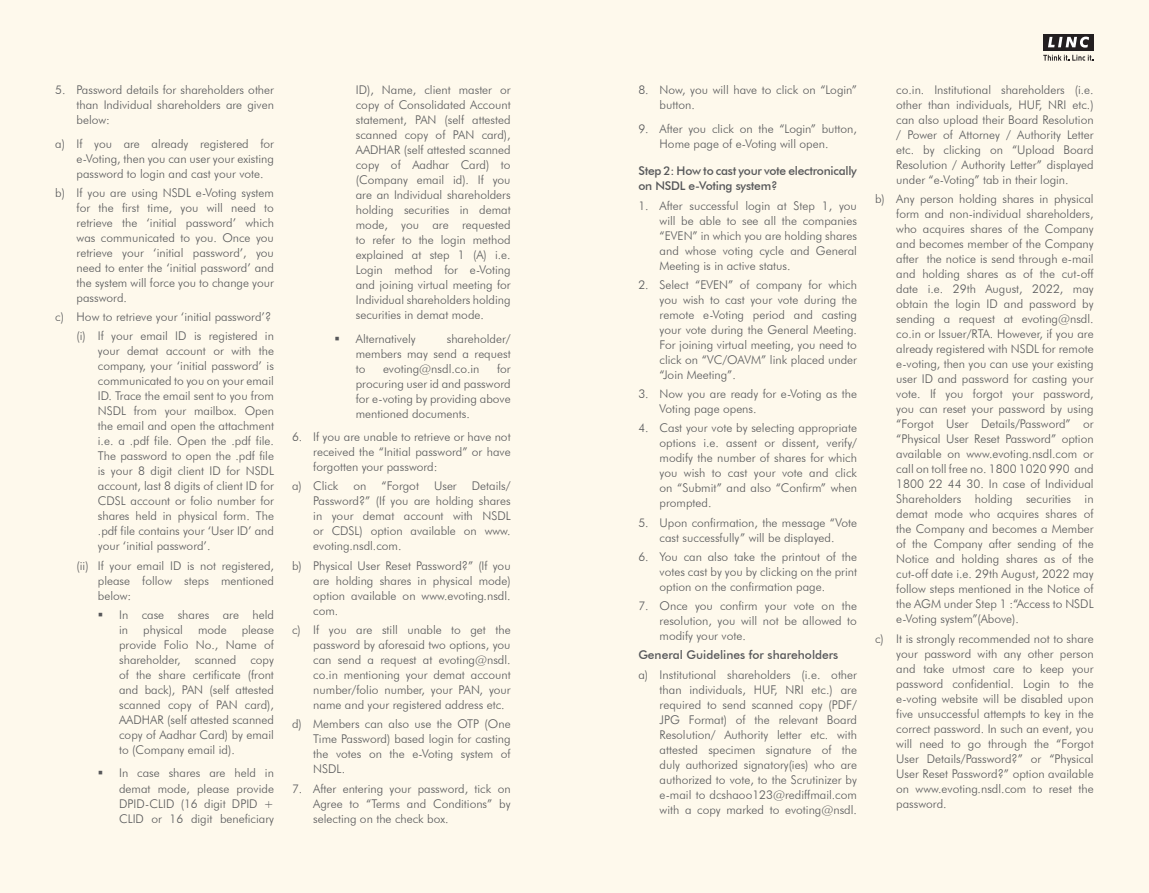
<style>
.page{position:relative;width:1149px;height:893px;background:#fff}
.page>*{position:absolute;margin:0;border:0;box-sizing:border-box;transform-origin:0 0}
._5_5{font:300 12px/15px "Futura BT";color:#57585a;text-align:justify}
.body_copy{font:300 12px/15px "Futura BT";color:#57585a;text-align:justify}
._10_-5{font:300 12px/15px "Futura BT";color:#57585a;text-align:justify}
._15{font:300 12px/15px "Futura BT";color:#57585a;text-align:justify}
.Sub_Head{font:500 12px/15px "Futura BT";letter-spacing:-.02em;color:#57585a}
.Sub_Head-2{font:500 12px "Futura BT";color:#57585a}
</style>
<div class="page">
<div style="left:0;top:0;width:1148px;height:893px;background:#fef9ec"></div>
<div style="left:1042px;top:34px;width:51px;height:16px;background:#231f20"></div>
<svg style="left:1048px;top:37px;width:40px;height:11px"></svg>
<svg style="left:1043px;top:55px;width:50px;height:6px"></svg>
<p class="body_copy" style="left:77px;top:82px;width:199px;text-indent:-21px">5. Password details for shareholders other than Individual shareholders are given below:</p>
<p class="_10_-5" style="left:77px;top:136px;width:199px;text-indent:-21px">a) If you are already registered for e-Voting, then you can user your existing password to login and cast your vote.</p>
<p class="_10_-5" style="left:77px;top:185px;width:199px;text-indent:-21px">b) If you are using NSDL e-Voting system for the first time, you will need to retrieve the ‘initial password’ which was communicated to you. Once you retrieve your ‘initial password’, you need to enter the ‘initial password’ and the system will force you to change your password.</p>
<p class="_10_-5" style="left:55px;top:309px;width:217px">c) How to retrieve your ‘initial password’?</p>
<p class="_15" style="left:98px;top:329px;width:177px;text-indent:-21px">(i) If your email ID is registered in your demat account or with the company, your ‘initial password’ is communicated to you on your email ID. Trace the email sent to you from NSDL from your mailbox. Open the email and open the attachment i.e. a .pdf file. Open the .pdf file.<br>The password to open the .pdf file is your 8 digit client ID for NSDL account, last 8 digits of client ID for CDSL account or folio number for shares held in physical form. The .pdf file contains your ‘User ID’ and your ‘initial password’.</p>
<p class="_15" style="left:98px;top:558px;width:177px;text-indent:-21px">(ii) If your email ID is not registered, please follow steps mentioned below:</p>
<p class="body_copy" style="left:119px;top:607px;width:156px;text-indent:-21px">▪ In case shares are held in</p>
<p class="body_copy" style="left:119px;top:622px;width:156px;text-indent:122px">please provide Folio No., Name of shareholder, scanned copy of the share certificate (front and back), PAN (self attested scanned copy of PAN card), AADHAR (self attested scanned copy of Aadhar Card) by email to (Company email id).</p>
<p class="body_copy" style="left:119px;top:766px;width:156px;text-indent:-21px">▪ In case shares are held in demat mode, please provide DPID-CLID (16 digit DPID + CLID or 16 digit beneficiary</p>
<p class="body_copy" style="left:143px;top:622px;width:41px">physical</p>
<p class="body_copy" style="left:198px;top:622px;width:30px">mode</p>
<p class="body_copy" style="left:356px;top:82px;width:156px">ID), Name, client master or copy of Consolidated Account statement, PAN (self attested scanned copy of PAN card), AADHAR (self attested scanned copy of Aadhar Card) to (Company email id). If you are an Individual shareholders holding securities in demat mode, you are requested to refer to the login method explained at step 1 (A) i.e.<br>Login method for e-Voting and joining virtual meeting for Individual shareholders holding securities in demat mode.</p>
<p class="body_copy" style="left:334px;top:331px;width:83px">▪ Alternatively</p>
<p class="body_copy" style="left:356px;top:331px;width:156px;text-indent:91px">shareholder/ members may send a request to</p>
<p class="body_copy" style="left:356px;top:361px;width:156px;text-indent:141px">for procuring user id and password for e-voting by providing above mentioned documents.</p>
<p class="_5_5" style="left:313px;top:429px;width:199px;text-indent:-21px">6. If you are unable to retrieve or have not received the “Initial password” or have forgotten your password:</p>
<p class="_10_-5" style="left:292px;top:479px;width:48px">a) Click</p>
<p class="_10_-5" style="left:353px;top:479px;width:14px">on</p>
<p class="_10_-5" style="left:381px;top:479px;width:39px">“Forgot</p>
<p class="_10_-5" style="left:434px;top:479px;width:24px">User</p>
<p class="body_copy" style="left:383px;top:361px;width:98px">evoting@nsdl.co.in</p>
<p class="_10_-5" style="left:313px;top:479px;width:199px;text-indent:158px">Details/ Password?” (If you are holding shares in your demat account with NSDL or CDSL) option available on www. evoting.nsdl.com.</p>
<p class="_10_-5" style="left:313px;top:558px;width:199px;text-indent:-21px">b) Physical User Reset Password?” (If you are holding shares in physical mode) option available on www.evoting.nsdl. com.</p>
<p class="_10_-5" style="left:313px;top:622px;width:199px;text-indent:-21px">c) If you are still unable to get the password by aforesaid two options, you can send a request at evoting@nsdl. co.in mentioning your demat account number/folio number, your PAN, your name and your registered address etc.</p>
<p class="_10_-5" style="left:313px;top:716px;width:199px;text-indent:-21px">d) Members can also use the OTP (One Time Password) based login for casting the votes on the e-Voting system of NSDL.</p>
<p class="body_copy" style="left:313px;top:781px;width:199px;text-indent:-21px">7. After entering your password, tick on Agree to “Terms and Conditions” by selecting on the check box.</p>
<p class="body_copy" style="left:659px;top:82px;width:199px;text-indent:-21px">8. Now, you will have to click on “Login” button.</p>
<p class="body_copy" style="left:659px;top:121px;width:199px;text-indent:-21px">9. After you click on the “Login” button,<br>Home page of e-Voting will open.</p>
<p class="Sub_Head" style="left:638px;top:164px;width:220px">Step 2: How to cast your vote electronically on NSDL e-Voting system?</p>
<p class="_5_5" style="left:659px;top:198px;width:199px;text-indent:-21px">1. After successful login at Step 1, you will be able to see all the companies “EVEN” in which you are holding shares and whose voting cycle and General Meeting is in active status.</p>
<p class="_5_5" style="left:659px;top:277px;width:199px;text-indent:-21px">2. Select “EVEN” of company for which you wish to cast your vote during the remote e-Voting period and casting your vote during the General Meeting.<br>For joining virtual meeting, you need to click on “VC/OAVM” link placed under “Join Meeting”.</p>
<p class="_5_5" style="left:659px;top:386px;width:199px;text-indent:-21px">3. Now you are ready for e-Voting as the<br>Voting page opens.</p>
<p class="_5_5" style="left:659px;top:421px;width:199px;text-indent:-21px">4. Cast your vote by selecting appropriate options i.e. assent or dissent, verify/ modify the number of shares for which you wish to cast your vote and click on “Submit” and also “Confirm” when prompted.</p>
<p class="_5_5" style="left:638px;top:515px;width:220px;text-align:center">5. Upon confirmation, the message “Vote cast successfully” will be displayed.</p>
<p class="_5_5" style="left:659px;top:549px;width:199px;text-indent:-21px">6. You can also take the printout of the votes cast by you by clicking on the print option on the confirmation page.</p>
<p class="_5_5" style="left:659px;top:598px;width:199px;text-indent:-21px">7. Once you confirm your vote on the resolution, you will not be allowed to modify your vote.</p>
<p class="Sub_Head-2" style="left:638px;top:648px;width:201px">General Guidelines for shareholders</p>
<p class="_5_5" style="left:659px;top:667px;width:199px;text-indent:-21px">a) Institutional shareholders (i.e. other than individuals, HUF, NRI etc.) are required to send scanned copy (PDF/ JPG Format) of the relevant Board Resolution/ Authority letter etc. with attested specimen signature of the duly authorized signatory(ies) who are authorized to vote, to the Scrutinizer by e-mail to dcshaoo123@rediffmail.com with a copy marked to evoting@nsdl.</p>
<p class="_5_5" style="left:896px;top:82px;width:199px">co.in. Institutional shareholders (i.e. other than individuals, HUF, NRI etc.) can also upload their Board Resolution / Power of Attorney / Authority Letter etc. by clicking on “Upload Board Resolution / Authority Letter” displayed under “e-Voting” tab in their login.</p>
<p class="_5_5" style="left:896px;top:192px;width:199px;text-indent:-21px">b) Any person holding shares in physical form and non-individual shareholders, who acquires shares of the Company and becomes member of the Company after the notice is send through e-mail and holding shares as of the cut-off date i.e. 29th August, 2022, may obtain the login ID and password by sending a request at evoting@nsdl. co.in or Issuer/RTA. However, if you are already registered with NSDL for remote e-voting, then you can use your existing user ID and password for casting your vote. If you forgot your password, you can reset your password by using “Forgot User Details/Password” or “Physical User Reset Password” option available on www.evoting.nsdl.com or call on toll free no. 1800 1020 990 and 1800 22 44 30. In case of Individual Shareholders holding securities in demat mode who acquires shares of the Company and becomes a Member of the Company after sending of the Notice and holding shares as of the cut-off date i.e. 29th August, 2022 may follow steps mentioned in the Notice of the AGM under Step 1 :“Access to NSDL e-Voting system”(Above).</p>
<p class="_5_5" style="left:896px;top:631px;width:199px;text-indent:-21px">c) It is strongly recommended not to share your password with any other person and take utmost care to keep your password confidential. Login to the e-voting website will be disabled upon five unsuccessful attempts to key in the correct password. In such an event, you will need to go through the “Forgot User Details/Password?” or “Physical User Reset Password?” option available on www.evoting.nsdl.com to reset the password.</p>
</div>
